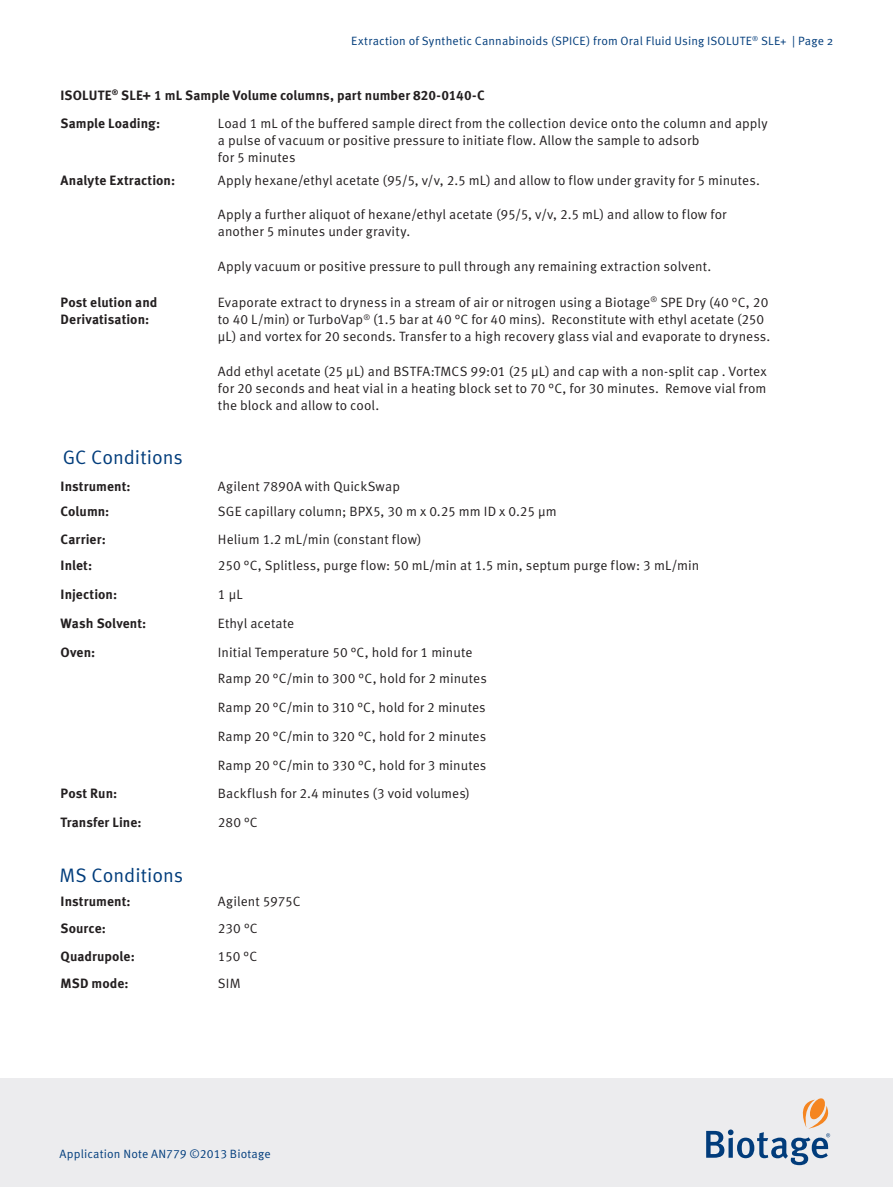
<style>
.page{position:relative;width:893px;height:1187px;background:#fff}
.page>*{position:absolute;margin:0;border:0;box-sizing:border-box;transform-origin:0 0}
.t1{font:19.5px "Meta OT Norm";color:#013c7b}
.t2{font:13.5px/17.2px "Meta OT Norm";letter-spacing:.005em;color:#231f20}
.t3{font:700 13.5px/28px "Meta OT";letter-spacing:.005em;color:#231f20}
.t4{font:12px "Meta OT Norm";letter-spacing:.015em;color:#013c7b}
.t5{font:12px "Meta OT Norm";letter-spacing:.01em;color:#013d7d}
</style>
<div class="page">
<div style="left:0;top:1078px;width:893px;height:108px;background:#ececee"></div>
<svg style="left:706px;top:1098px;width:124px;height:67px"></svg>
<p class="t4" style="left:351px;top:34px;width:484px">Extraction of Synthetic Cannabinoids (SPICE) from Oral Fluid Using ISOLUTE<sup>®</sup> SLE+ | Page 2</p>
<p class="t3" style="left:61px;top:81px;width:426px">ISOLUTE<sup>®</sup> SLE+ 1 mL Sample Volume columns, part number 820-0140-C<br>Sample Loading:</p>
<p class="t2" style="left:218px;top:115px;width:551px">Load 1 mL of the buffered sample direct from the collection device onto the column and apply a pulse of vacuum or positive pressure to initiate flow. Allow the sample to adsorb<br>for 5 minutes</p>
<p class="t3" style="left:61px;top:166px;width:116px">Analyte Extraction:</p>
<p class="t2" style="left:218px;top:172px;width:543px">Apply hexane/ethyl acetate (95/5, v/v, 2.5 mL) and allow to flow under gravity for 5 minutes.</p>
<p class="t2" style="left:218px;top:206px;width:510px">Apply a further aliquot of hexane/ethyl acetate (95/5, v/v, 2.5 mL) and allow to flow for another 5 minutes under gravity.</p>
<p class="t2" style="left:218px;top:258px;width:495px">Apply vacuum or positive pressure to pull through any remaining extraction solvent.</p>
<p class="t3" style="left:61px;top:294px;width:98px;line-height:17.2px">Post elution and<br>Derivatisation:</p>
<p class="t2" style="left:218px;top:294px;width:554px">Evaporate extract to dryness in a stream of air or nitrogen using a Biotage<sup>®</sup> SPE Dry (40 °C, 20 to 40 L/min) or TurboVap<sup>®</sup> (1.5 bar at 40 °C for 40 mins). Reconstitute with ethyl acetate (250 µL) and vortex for 20 seconds. Transfer to a high recovery glass vial and evaporate to dryness.</p>
<p class="t2" style="left:218px;top:363px;width:550px;text-align:justify">Add ethyl acetate (25 μL) and BSTFA:TMCS 99:01 (25 μL) and cap with a non-split cap . Vortex for 20 seconds and heat vial in a heating block set to 70 °C, for 30 minutes. Remove vial from the block and allow to cool.</p>
<h1 class="t1" style="left:63px;top:445px;width:122px">GC Conditions</h1>
<p class="t3" style="left:61px;top:472px;width:72px">Instrument:</p>
<p class="t2" style="left:218px;top:478px;width:184px">Agilent 7890A with QuickSwap</p>
<p class="t3" style="left:61px;top:498px;width:50px">Column:</p>
<p class="t2" style="left:218px;top:503px;width:340px">SGE capillary column; BPX5, 30 m x 0.25 mm ID x 0.25 μm</p>
<p class="t3" style="left:61px;top:525px;width:47px">Carrier:</p>
<p class="t2" style="left:218px;top:531px;width:205px">Helium 1.2 mL/min (constant flow)</p>
<p class="t3" style="left:61px;top:552px;width:33px">Inlet:</p>
<p class="t2" style="left:218px;top:557px;width:483px">250 °C, Splitless, purge flow: 50 mL/min at 1.5 min, septum purge flow: 3 mL/min</p>
<p class="t3" style="left:61px;top:581px;width:58px">Injection:</p>
<p class="t2" style="left:218px;top:586px;width:26px">1 μL</p>
<p class="t3" style="left:61px;top:609px;width:87px">Wash Solvent:</p>
<p class="t2" style="left:218px;top:615px;width:78px">Ethyl acetate</p>
<p class="t3" style="left:61px;top:638px;width:36px">Oven:</p>
<p class="t2" style="left:218px;top:638px;width:270px;line-height:26.8px">Initial Temperature 50 °C, hold for 1 minute<br>Ramp 20 °C/min to 300 °C, hold for 2 minutes</p>
<p class="t2" style="left:218px;top:693px;width:270px;line-height:28.7px;text-align:justify">Ramp 20 °C/min to 310 °C, hold for 2 minutes Ramp 20 °C/min to 320 °C, hold for 2 minutes Ramp 20 °C/min to 330 °C, hold for 3 minutes</p>
<p class="t3" style="left:61px;top:780px;width:58px">Post Run:</p>
<p class="t2" style="left:218px;top:785px;width:254px">Backflush for 2.4 minutes (3 void volumes)</p>
<p class="t3" style="left:61px;top:808px;width:82px">Transfer Line:</p>
<p class="t2" style="left:218px;top:814px;width:41px">280 °C</p>
<h1 class="t1" style="left:60px;top:863px;width:125px">MS Conditions</h1>
<p class="t3" style="left:61px;top:887px;width:72px">Instrument:</p>
<p class="t2" style="left:218px;top:892px;width:84px">Agilent 5975C</p>
<p class="t3" style="left:61px;top:915px;width:47px">Source:</p>
<p class="t2" style="left:218px;top:920px;width:41px">230 °C</p>
<p class="t3" style="left:61px;top:942px;width:76px">Quadrupole:</p>
<p class="t2" style="left:218px;top:948px;width:41px">150 °C</p>
<p class="t3" style="left:61px;top:970px;width:70px">MSD mode:</p>
<p class="t2" style="left:218px;top:975px;width:24px">SIM</p>
<p class="t5" style="left:60px;top:1146px;width:213px">Application Note AN779 ©2013 Biotage</p>
</div>
